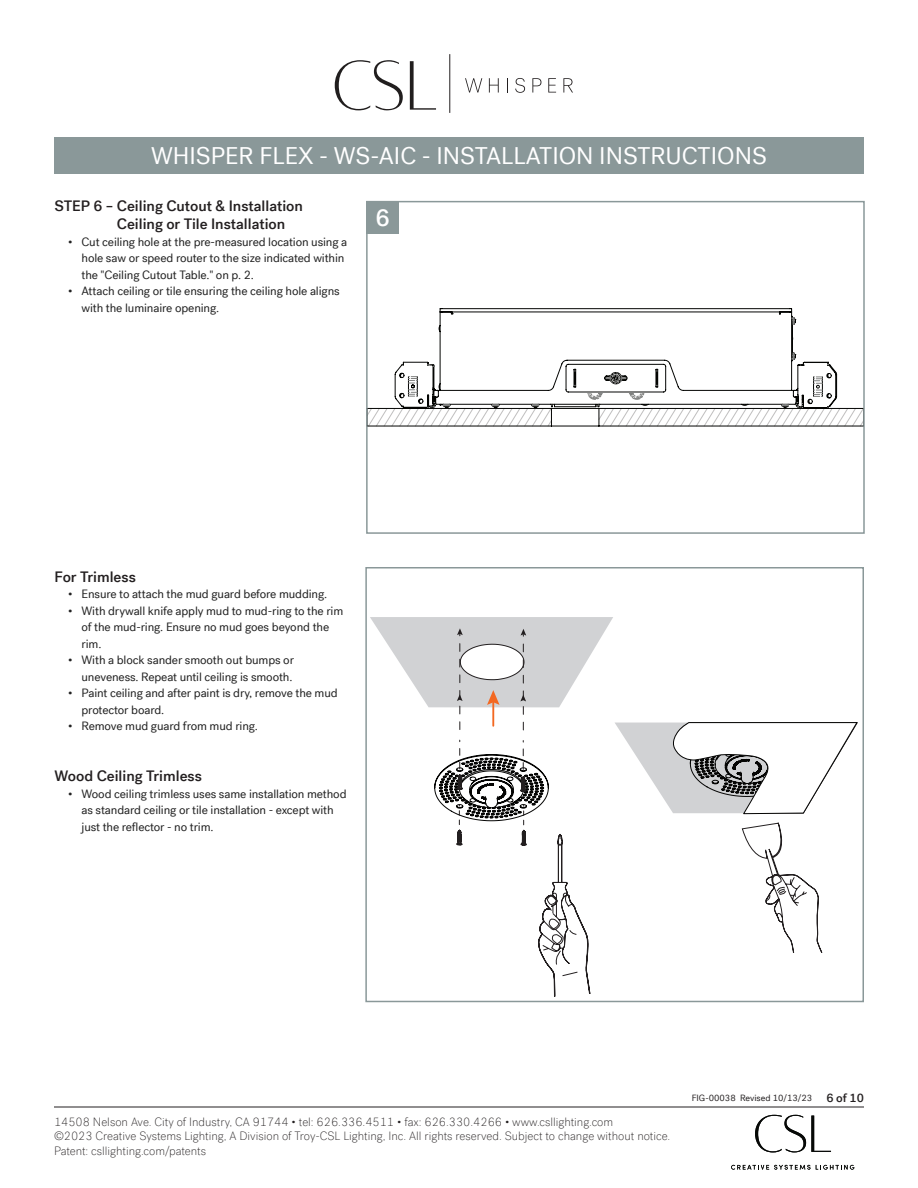
<style>
.page{position:relative;width:918px;height:1188px;background:#fff}
.page>*{position:absolute;margin:0;border:0;box-sizing:border-box;transform-origin:0 0}
.t1{font:24px "Post Grotesk";color:#fff}
.t2{font:500 24px "Post Grotesk";color:#fff}
.t3{font:500 15px/18px "Post Grotesk";color:#231f20}
.t4{font:12px/16.5px "Post Grotesk";letter-spacing:-.01em;color:#222}
.t5{font:100 12px/14.4px "Post Grotesk";color:#231f20}
.t6{font:500 12px "Post Grotesk";color:#231f20}
.t7{font:9px "Post Grotesk";color:#231f20}
</style>
<div class="page">
<svg style="left:731px;top:1165px;width:79px;height:5px"></svg>
<svg style="left:816px;top:1165px;width:38px;height:5px"></svg>
<svg style="left:755px;top:1115px;width:76px;height:37px"></svg>
<svg style="left:410px;top:61px;width:26px;height:49px"></svg>
<svg style="left:335px;top:60px;width:68px;height:50px"></svg>
<hr style="left:449px;top:54px;width:1px;height:59px;background:#231f20">
<svg style="left:465px;top:78px;width:17px;height:15px"></svg>
<svg style="left:489px;top:78px;width:10px;height:15px"></svg>
<svg style="left:507px;top:78px;width:1px;height:15px"></svg>
<svg style="left:515px;top:78px;width:10px;height:15px"></svg>
<svg style="left:532px;top:78px;width:9px;height:15px"></svg>
<svg style="left:548px;top:78px;width:8px;height:15px"></svg>
<svg style="left:563px;top:78px;width:10px;height:15px"></svg>
<div style="left:54px;top:137px;width:810px;height:37px;background:#8a9899"></div>
<hr style="left:54px;top:1107px;width:810px;height:1px;background:#231f20">
<svg style="left:439px;top:309px;width:356px;height:9px"></svg>
<svg style="left:369px;top:318px;width:493px;height:108px"></svg>
<div style="left:366px;top:201px;width:499px;height:333px;border:2px solid #8a9899"></div>
<svg style="left:370px;top:617px;width:488px;height:380px"></svg>
<div style="left:365px;top:567px;width:499px;height:435px;border:2px solid #8a9899"></div>
<div style="left:366px;top:201px;width:33px;height:33px;background:#8a9899"></div>
<h1 class="t1" style="left:151px;top:142px;width:617px">WHISPER FLEX - WS-AIC - INSTALLATION INSTRUCTIONS</h1>
<p class="t3" style="left:117px;top:197px;width:188px;text-indent:-62px">STEP 6 – Ceiling Cutout &amp; Installation<br>Ceiling or Tile Installation</p>
<p class="t4" style="left:82px;top:234px;width:267px;text-indent:-14px">• Cut ceiling hole at the pre-measured location using a hole saw or speed router to the size indicated within the "Ceiling Cutout Table." on p. 2.</p>
<p class="t4" style="left:82px;top:283px;width:260px;text-indent:-14px">• Attach ceiling or tile ensuring the ceiling hole aligns with the luminaire opening.</p>
<p class="t2" style="left:375px;top:203px;width:16px">6</p>
<p class="t3" style="left:55px;top:568px;width:83px">For Trimless</p>
<p class="t4" style="left:68px;top:586px;width:261px">• Ensure to attach the mud guard before mudding.</p>
<p class="t4" style="left:82px;top:603px;width:263px;text-indent:-14px">• With drywall knife apply mud to mud-ring to the rim of the mud-ring. Ensure no mud goes beyond the rim.</p>
<p class="t4" style="left:68px;top:652px;width:227px;text-align:right">• With a block sander smooth out bumps or uneveness. Repeat until ceiling is smooth.</p>
<p class="t4" style="left:82px;top:685px;width:258px;text-indent:-14px">• Paint ceiling and after paint is dry, remove the mud protector board.</p>
<p class="t4" style="left:68px;top:718px;width:192px">• Remove mud guard from mud ring.</p>
<p class="t3" style="left:55px;top:767px;width:149px">Wood Ceiling Trimless</p>
<p class="t4" style="left:82px;top:786px;width:267px;text-indent:-14px">• Wood ceiling trimless uses same installation method as standard ceiling or tile installation - except with just the reflector - no trim.</p>
<p class="t5" style="left:54px;top:1115px;width:618px">14508 Nelson Ave. City of Industry, CA 91744 • tel: 626.336.4511 • fax: 626.330.4266 • www.csllighting.com<br>©2023 Creative Systems Lighting, A Division of Troy-CSL Lighting, Inc. All rights reserved. Subject to change without notice.<br>Patent: csllighting.com/patents</p>
<p class="t7" style="left:692px;top:1093px;width:122px">FIG-00038 Revised 10/13/23</p>
<p class="t6" style="left:826px;top:1090px;width:39px">6 of 10</p>
</div>
